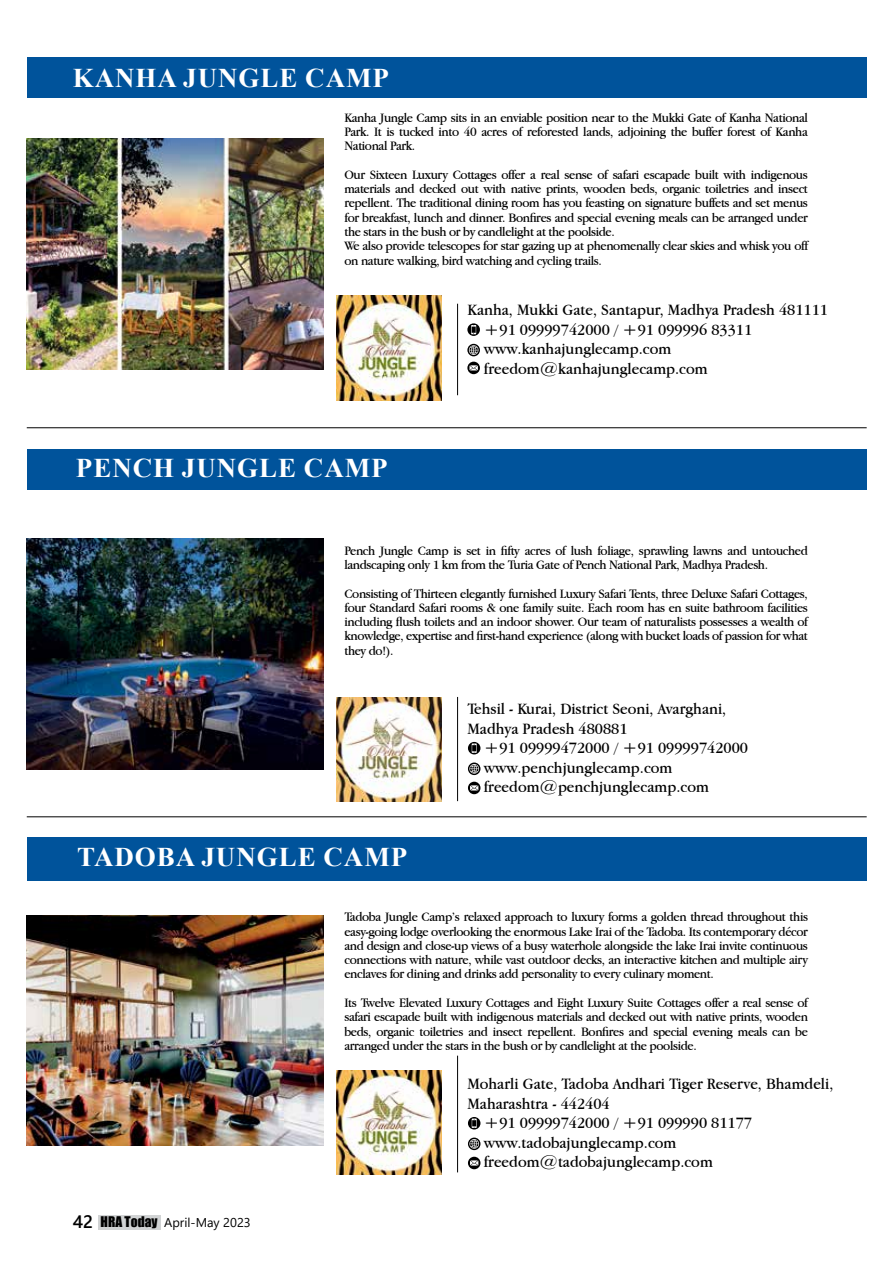
<style>
.page{position:relative;width:893px;height:1263px;background:#fff}
.page>*{position:absolute;margin:0;border:0;box-sizing:border-box;transform-origin:0 0}
.t1{font:700 27px "Times New Roman";letter-spacing:.035em;color:#fff}
.t2{font:16.5px/19.5px "Apple Garamond";color:#000;scale:1.13 1}
.t3{font:13.5px/14.2px "Apple Garamond";letter-spacing:-.025em;color:#000;text-align:justify;scale:1.13 1}
.t4{font:12.75px "Segoe UI";color:#000}
.s1{font-weight:600;font-size:18px}
.s2{font-family:"Impact";font-size:13.5px}
</style>
<div class="page">
<div style="left:99px;top:1215px;width:62px;height:14px;background:#d1d3d4"></div>
<img style="left:27px;top:539px;width:296px;height:230px">
<img style="left:27px;top:139px;width:296px;height:231px">
<hr style="left:457px;top:697px;width:1px;height:104px;background:#000">
<hr style="left:27px;top:427px;width:840px;height:1px;background:#000">
<hr style="left:27px;top:816px;width:840px;height:1px;background:#000">
<svg style="left:468px;top:742px;width:12px;height:12px"></svg>
<svg style="left:468px;top:762px;width:12px;height:13px"></svg>
<svg style="left:468px;top:782px;width:12px;height:12px"></svg>
<svg style="left:468px;top:1117px;width:12px;height:12px"></svg>
<svg style="left:468px;top:1137px;width:12px;height:13px"></svg>
<svg style="left:468px;top:1157px;width:12px;height:12px"></svg>
<div style="left:27px;top:449px;width:840px;height:40px;background:#00539b"></div>
<hr style="left:457px;top:304px;width:1px;height:91px;background:#000">
<svg style="left:467px;top:344px;width:13px;height:12px"></svg>
<svg style="left:467px;top:323px;width:13px;height:13px"></svg>
<svg style="left:467px;top:362px;width:13px;height:12px"></svg>
<img style="left:337px;top:296px;width:105px;height:104px">
<img style="left:337px;top:697px;width:105px;height:105px">
<img style="left:337px;top:1070px;width:105px;height:105px">
<div style="left:27px;top:58px;width:840px;height:40px;background:#00539b"></div>
<div style="left:27px;top:837px;width:840px;height:44px;background:#00539b"></div>
<hr style="left:457px;top:1056px;width:1px;height:116px;background:#000">
<img style="left:27px;top:915px;width:296px;height:231px">
<h1 class="t1" style="left:73px;top:59px;width:318px">KANHA JUNGLE CAMP</h1>
<p class="t3" style="left:344px;top:110px;width:412px">Kanha Jungle Camp sits in an enviable position near to the Mukki Gate of Kanha National Park. It is tucked into 40 acres of reforested lands, adjoining the buffer forest of Kanha National Park.</p>
<p class="t3" style="left:344px;top:167px;width:412px;text-align:left">Our Sixteen Luxury Cottages offer a real sense of safari escapade built with indigenous materials and decked out with native prints, wooden beds, organic toiletries and insect repellent. The traditional dining room has you feasting on signature buffets and set menus for breakfast, lunch and dinner. Bonfires and special evening meals can be arranged under the stars in the bush or by candlelight at the poolside.<br>We also provide telescopes for star gazing up at phenomenally clear skies and whisk you off on nature walking, bird watching and cycling trails.</p>
<h1 class="t1" style="left:76px;top:448px;width:313px">PENCH JUNGLE CAMP</h1>
<p class="t2" style="left:484px;top:300px;width:306px;text-indent:-16px">Kanha, Mukki Gate, Santapur, Madhya Pradesh 481111 +91 09999742000 / +91 099996 83311 www.kanhajunglecamp.com freedom@kanhajunglecamp.com</p>
<p class="t3" style="left:344px;top:543px;width:412px">Pench Jungle Camp is set in fifty acres of lush foliage, sprawling lawns and untouched landscaping only 1 km from the Turia Gate of Pench National Park, Madhya Pradesh.</p>
<p class="t3" style="left:344px;top:586px;width:412px">Consisting of Thirteen elegantly furnished Luxury Safari Tents, three Deluxe Safari Cottages, four Standard Safari rooms &amp; one family suite. Each room has en suite bathroom facilities including flush toilets and an indoor shower. Our team of naturalists possesses a wealth of knowledge, expertise and first-hand experience (along with bucket loads of passion for what they do!).</p>
<h1 class="t1" style="left:77px;top:838px;width:332px">TADOBA JUNGLE CAMP</h1>
<p class="t2" style="left:467px;top:699px;width:231px">Tehsil - Kurai, District Seoni, Avarghani,<br>Madhya Pradesh 480881</p>
<p class="t2" style="left:484px;top:738px;width:235px">+91 09999472000 / +91 09999742000 www.penchjunglecamp.com freedom@penchjunglecamp.com</p>
<p class="t3" style="left:344px;top:910px;width:412px">Tadoba Jungle Camp’s relaxed approach to luxury forms a golden thread throughout this easy-going lodge overlooking the enormous Lake Irai of the Tadoba. Its contemporary décor and design and close-up views of a busy waterhole alongside the lake Irai invite continuous connections with nature, while vast outdoor decks, an interactive kitchen and multiple airy enclaves for dining and drinks add personality to every culinary moment.</p>
<p class="t3" style="left:344px;top:995px;width:412px">Its Twelve Elevated Luxury Cottages and Eight Luxury Suite Cottages offer a real sense of safari escapade built with indigenous materials and decked out with native prints, wooden beds, organic toiletries and insect repellent. Bonfires and special evening meals can be arranged under the stars in the bush or by candlelight at the poolside.</p>
<p class="t4" style="left:73px;top:1210px;width:180px"><span class="s1">42</span> <span class="s2">HRA Today</span> April-May 2023</p>
<p class="t2" style="left:467px;top:1074px;width:325px">Moharli Gate, Tadoba Andhari Tiger Reserve, Bhamdeli,</p>
<p class="t2" style="left:467px;top:1093px;width:128px">Maharashtra - 442404</p>
<p class="t2" style="left:484px;top:1113px;width:239px">+91 09999742000 / +91 099990 81177</p>
<p class="t2" style="left:484px;top:1132px;width:172px">www.tadobajunglecamp.com</p>
<p class="t2" style="left:484px;top:1152px;width:204px">freedom@tadobajunglecamp.com</p>
</div>
